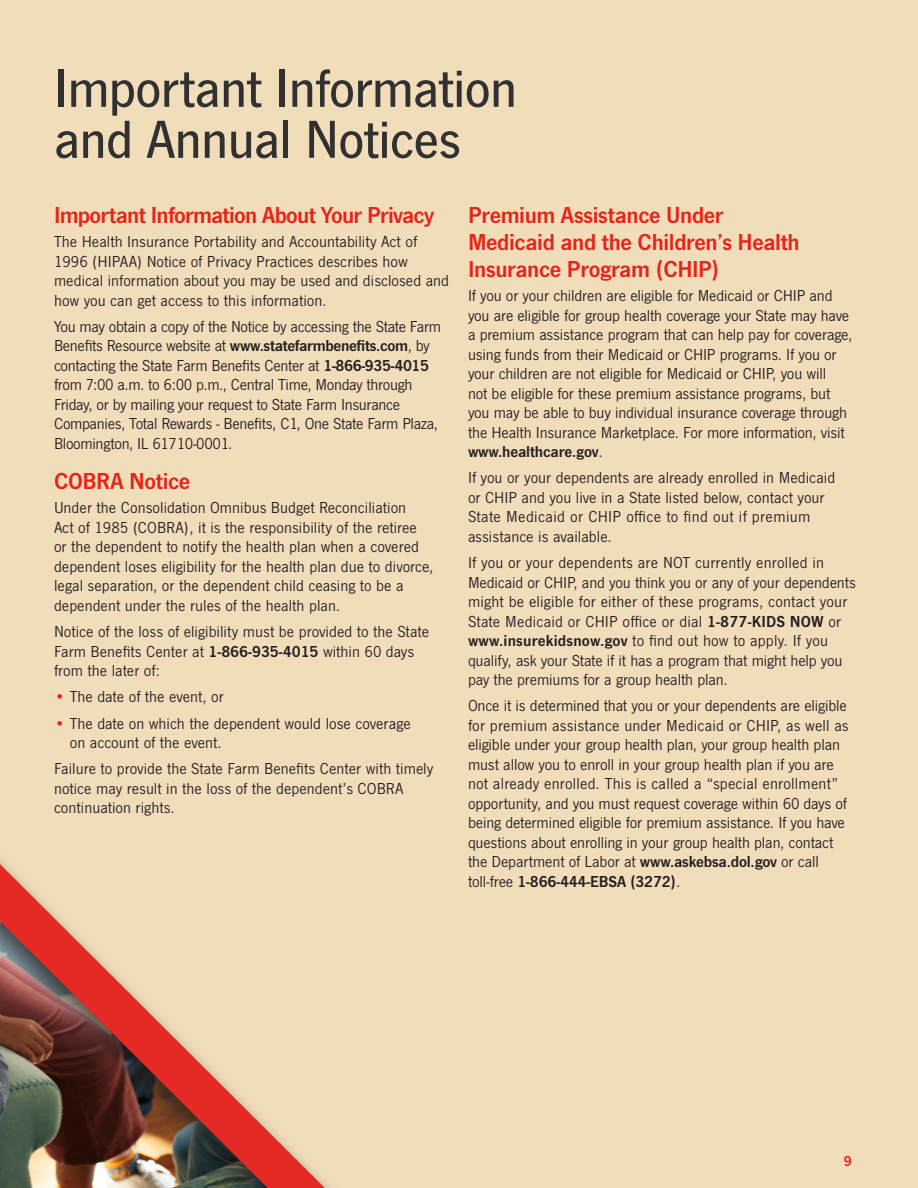
<style>
.page{position:relative;width:918px;height:1188px;background:#f2ddbb}
.page>*{position:absolute;margin:0;border:0;box-sizing:border-box;transform-origin:0 0}
.t1{font:500 55.5px/51px "SF News Gothic";letter-spacing:-.02em;color:#313131}
.t2{font:600 24px/27px "SF News Gothic";letter-spacing:-.015em;color:#e72419}
.body{font:16.5px/19.5px "SF News Gothic";letter-spacing:-.01em;color:#231f20}
.t3{font:600 15px "SF News Gothic";color:#e72419}
.s1{font-weight:600}
.s2{color:#e72419}
</style>
<div class="page">
<img style="left:0;top:864px;width:325px;height:324px">
<p class="t1" style="left:54px;top:64px;width:465px">Important Information and Annual Notices</p>
<h2 class="t2" style="left:54px;top:202px;width:382px">Important Information About Your Privacy</h2>
<p class="body" style="left:54px;top:232px;width:397px">The Health Insurance Portability and Accountability Act of 1996 (HIPAA) Notice of Privacy Practices describes how medical information about you may be used and disclosed and how you can get access to this information.</p>
<p class="body" style="left:54px;top:317px;width:389px">You may obtain a copy of the Notice by accessing the State Farm Benefits Resource website at <span class="s1">www.statefarmbenefits.com</span>, by contacting the State Farm Benefits Center at <span class="s1">1-866-935-4015 </span>from 7:00 a.m. to 6:00 p.m., Central Time, Monday through Friday, or by mailing your request to State Farm Insurance Companies, Total Rewards - Benefits, C1, One State Farm Plaza, Bloomington, IL 61710-0001.</p>
<h2 class="t2" style="left:54px;top:468px;width:138px">COBRA Notice</h2>
<p class="body" style="left:54px;top:498px;width:381px">Under the Consolidation Omnibus Budget Reconciliation<br>Act of 1985 (COBRA), it is the responsibility of the retiree or the dependent to notify the health plan when a covered dependent loses eligibility for the health plan due to divorce, legal separation, or the dependent child ceasing to be a dependent under the rules of the health plan.</p>
<p class="body" style="left:54px;top:622px;width:377px">Notice of the loss of eligibility must be provided to the State<br>Farm Benefits Center at <span class="s1">1-866-935-4015</span> within 60 days from the later of:</p>
<p class="body" style="left:54px;top:687px;width:171px"><span class="s2">•</span> The date of the event, or</p>
<p class="body" style="left:70px;top:714px;width:343px;text-indent:-16px"><span class="s2">•</span> The date on which the dependent would lose coverage on account of the event.</p>
<p class="body" style="left:54px;top:759px;width:381px">Failure to provide the State Farm Benefits Center with timely notice may result in the loss of the dependent’s COBRA continuation rights.</p>
<h2 class="t2" style="left:468px;top:202px;width:333px">Premium Assistance Under<br>Medicaid and the Children’s Health<br>Insurance Program (CHIP)</h2>
<p class="body" style="left:468px;top:286px;width:386px">If you or your children are eligible for Medicaid or CHIP and you are eligible for group health coverage your State may have a premium assistance program that can help pay for coverage, using funds from their Medicaid or CHIP programs. If you or your children are not eligible for Medicaid or CHIP, you will<br>not be eligible for these premium assistance programs, but you may be able to buy individual insurance coverage through the Health Insurance Marketplace. For more information, visit <span class="s1">www.healthcare.gov</span>.</p>
<p class="body" style="left:468px;top:468px;width:369px">If you or your dependents are already enrolled in Medicaid or CHIP and you live in a State listed below, contact your State Medicaid or CHIP office to find out if premium assistance is available.</p>
<p class="body" style="left:468px;top:553px;width:389px">If you or your dependents are NOT currently enrolled in Medicaid or CHIP, and you think you or any of your dependents might be eligible for either of these programs, contact your State Medicaid or CHIP office or dial <span class="s1">1-877-KIDS NOW</span> or <span class="s1">www.insurekidsnow.gov</span> to find out how to apply. If you qualify, ask your State if it has a program that might help you pay the premiums for a group health plan.</p>
<p class="body" style="left:468px;top:696px;width:382px">Once it is determined that you or your dependents are eligible for premium assistance under Medicaid or CHIP, as well as eligible under your group health plan, your group health plan must allow you to enroll in your group health plan if you are not already enrolled. This is called a “special enrollment” opportunity, and you must request coverage within 60 days of being determined eligible for premium assistance. If you have questions about enrolling in your group health plan, contact the Department of Labor at <span class="s1">www.askebsa.dol.gov</span> or call toll-free <span class="s1">1-866-444-EBSA (3272)</span>.</p>
<p class="t3" style="left:844px;top:1152px;width:10px">9</p>
</div>
